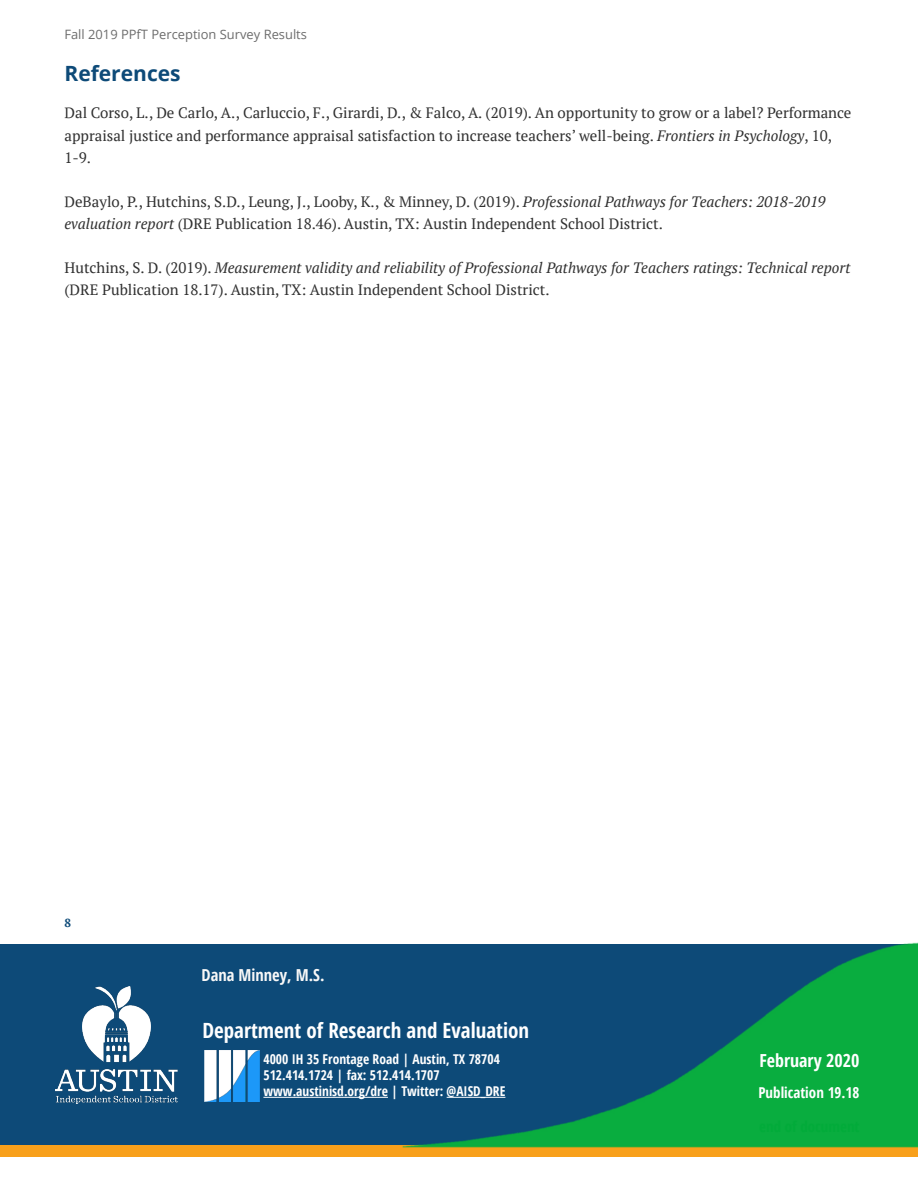
<style>
.page{position:relative;width:918px;height:1188px;background:#fff}
.page>*{position:absolute;margin:0;border:0;box-sizing:border-box;transform-origin:0 0}
.Footer_Org_Name{font:700 condensed 21px "Open Sans";color:#fff}
.Heading{font:700 21px "Open Sans";color:#0d4a78}
.Footer_date{font:700 condensed 18px "Open Sans";color:#fff}
.Footer_Names{font:700 condensed 16.5px "Open Sans";color:#f8f8f8}
.Body{font:15px/22.5px "PT Serif";color:#303030}
.Body-2{font:italic 15px/22.5px "PT Serif";color:#303030}
.Footer_Pub{font:700 condensed 15px "Open Sans";color:#fff}
.Footer_Address{font:700 condensed 13.5px "Open Sans";color:#fff}
.t1{font:12.9px "Open Sans";color:#6d6d6d}
.Page_number{font:700 11.7px "PT Serif";color:#0d4a78}
.s1{font-style:italic}
.s2{font-style:normal}
</style>
<div class="page">
<div style="left:0;top:1143px;width:918px;height:13px;background:#f8a01b"></div>
<div style="left:0;top:944px;width:918px;height:201px;background:#0d4a78"></div>
<img style="left:403px;top:942px;width:515px;height:206px">
<hr style="left:263px;top:1097px;width:125px;height:1px;background:#fff">
<hr style="left:447px;top:1097px;width:58px;height:1px;background:#fff">
<img style="left:204px;top:1050px;width:56px;height:52px">
<img style="left:55px;top:986px;width:122px;height:118px">
<p class="t1" style="left:64px;top:25px;width:244px">Fall 2019 PPfT Perception Survey Results</p>
<h4 class="Heading" style="left:64px;top:58px;width:118px">References</h4>
<p class="Body" style="left:64px;top:101px;width:788px">Dal Corso, L., De Carlo, A., Carluccio, F., Girardi, D., &amp; Falco, A. (2019). An opportunity to grow or a label? Performance appraisal justice and performance appraisal satisfaction to increase teachers’ well-being. <span class="s1">Frontiers in Psychology</span>, 10,<br>1-9.</p>
<p class="Body" style="left:64px;top:190px;width:763px">DeBaylo, P., Hutchins, S.D., Leung, J., Looby, K., &amp; Minney, D. (2019). <span class="s1">Professional Pathways for Teachers: 2018-2019 evaluation report</span> (DRE Publication 18.46). Austin, TX: Austin Independent School District.</p>
<p class="Body-2" style="left:64px;top:256px;width:787px"><span class="s2">Hutchins, S. D. (2019).</span> Measurement validity and reliability of Professional Pathways for Teachers ratings: Technical report <span class="s2">(DRE Publication 18.17). Austin, TX: Austin Independent School District.</span></p>
<p class="Page_number" style="left:64px;top:915px;width:8px">8</p>
<p class="Footer_Names" style="left:202px;top:964px;width:124px">Dana Minney, M.S.</p>
<p class="Footer_Org_Name" style="left:202px;top:1016px;width:328px">Department of Research and Evaluation</p>
<p class="Footer_Address" style="left:263px;top:1050px;width:238px">4000 IH 35 Frontage Road | Austin, TX 78704</p>
<p class="Footer_Address" style="left:263px;top:1066px;width:178px">512.414.1724 | fax: 512.414.1707</p>
<p class="Footer_Address" style="left:263px;top:1082px;width:244px">www.austinisd.org/dre | Twitter: @AISD_DRE</p>
<p class="Footer_date" style="left:759px;top:1047px;width:102px">February 2020</p>
<p class="Footer_Pub" style="left:758px;top:1082px;width:103px">Publication 19.18</p>
</div>
